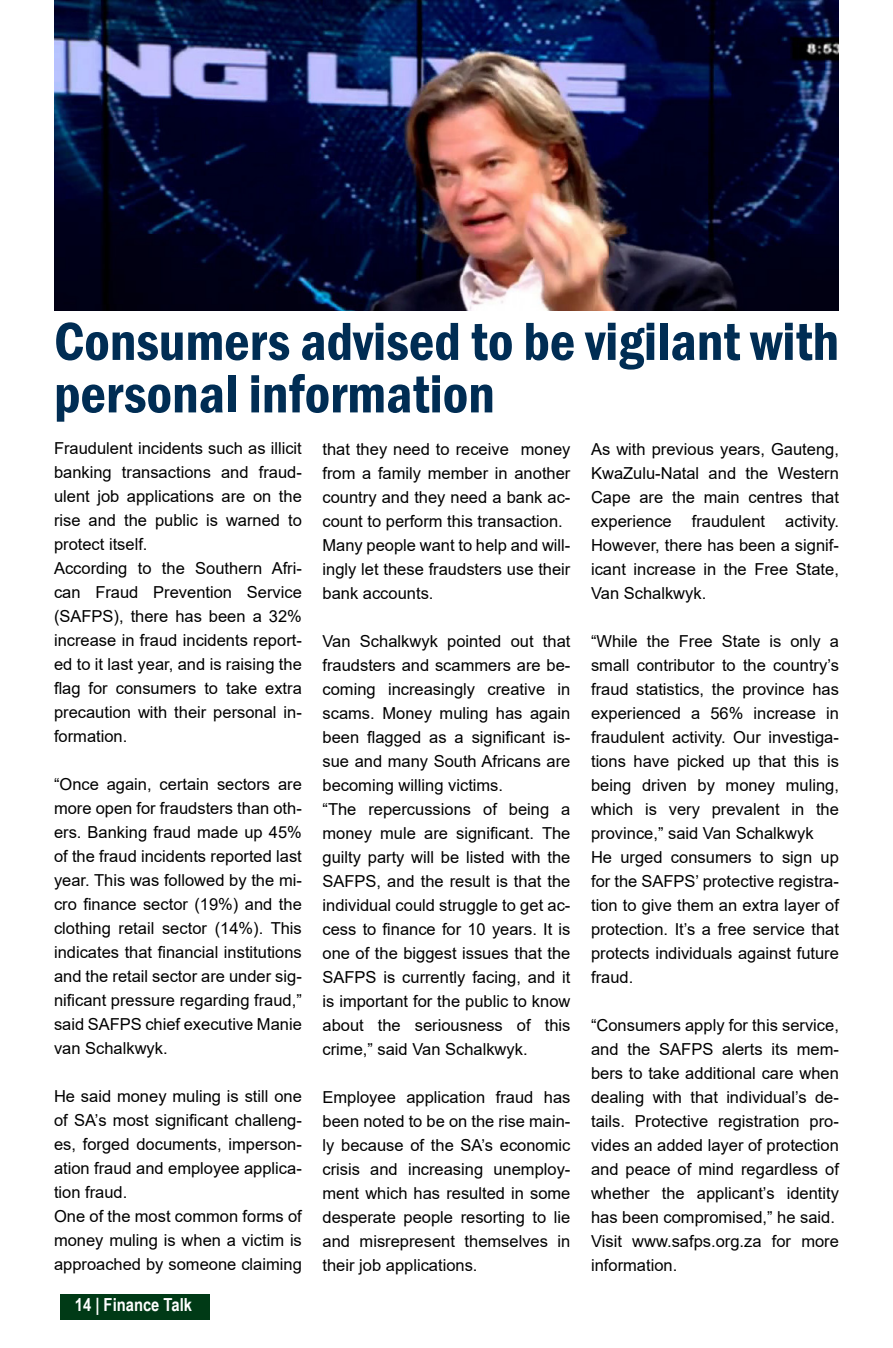
<style>
.page{position:relative;width:893px;height:1348px;background:#fff}
.page>*{position:absolute;margin:0;border:0;box-sizing:border-box;transform-origin:0 0}
.t1{font:600 condensed 55.5px/52.5px "Franklin Gothic";color:#002d54}
.t2{font:700 18px "Arial Narrow";color:#fff}
.t3{font:16.5px/24px "Arial";color:#000;text-align:justify}
</style>
<div class="page">
<img style="left:54px;top:0;width:785px;height:310px">
<div style="left:60px;top:1294px;width:149px;height:25px;background:#003a16"></div>
<p class="t1" style="left:54px;top:314px;width:786px">Consumers advised to be vigilant with personal information</p>
<p class="t3" style="left:54px;top:436px;width:249px">Fraudulent incidents such as illicit banking transactions and fraud&shy;ulent job applications are on the rise and the public is warned to protect itself.</p>
<p class="t3" style="left:54px;top:556px;width:249px">According to the Southern Afri&shy;can Fraud Prevention Service (SAFPS), there has been a 32% increase in fraud incidents report&shy;ed to it last year, and is raising the flag for consumers to take extra precaution with their personal in&shy;formation.</p>
<p class="t3" style="left:54px;top:772px;width:249px">“Once again, certain sectors are more open for fraudsters than oth&shy;ers. Banking fraud made up 45% of the fraud incidents reported last year. This was followed by the mi&shy;cro finance sector (19%) and the clothing retail sector (14%). This indicates that financial institutions and the retail sector are under sig&shy;nificant pressure regarding fraud,” said SAFPS chief executive Manie van Schalkwyk.</p>
<p class="t3" style="left:54px;top:1084px;width:249px">He said money muling is still one of SA’s most significant challeng&shy;es, forged documents, imperson&shy;ation fraud and employee applica&shy;tion fraud.</p>
<p class="t3" style="left:54px;top:1204px;width:249px">One of the most common forms of money muling is when a victim is approached by someone claiming</p>
<p class="t2" style="left:75px;top:1290px;width:119px">14 | Finance Talk</p>
<p class="t3" style="left:323px;top:437px;width:249px">that they need to receive money from a family member in another country and they need a bank ac&shy;count to perform this transaction.</p>
<p class="t3" style="left:323px;top:533px;width:249px">Many people want to help and will&shy;ingly let these fraudsters use their bank accounts.</p>
<p class="t3" style="left:323px;top:629px;width:249px">Van Schalkwyk pointed out that fraudsters and scammers are be&shy;coming increasingly creative in scams. Money muling has again been flagged as a significant is&shy;sue and many South Africans are becoming willing victims.</p>
<p class="t3" style="left:323px;top:797px;width:249px">“The repercussions of being a money mule are significant. The guilty party will be listed with the SAFPS, and the result is that the individual could struggle to get ac&shy;cess to finance for 10 years. It is one of the biggest issues that the SAFPS is currently facing, and it is important for the public to know about the seriousness of this crime,” said Van Schalkwyk.</p>
<p class="t3" style="left:323px;top:1085px;width:249px">Employee application fraud has been noted to be on the rise main&shy;ly because of the SA’s economic crisis and increasing unemploy&shy;ment which has resulted in some desperate people resorting to lie and misrepresent themselves in their job applications.</p>
<p class="t3" style="left:591px;top:437px;width:249px">As with previous years, Gauteng, KwaZulu-Natal and the Western Cape are the main centres that experience fraudulent activity.<br>However, there has been a signif&shy;icant increase in the Free State, Van Schalkwyk.</p>
<p class="t3" style="left:591px;top:629px;width:249px">“While the Free State is only a small contributor to the country’s fraud statistics, the province has experienced a 56% increase in fraudulent activity. Our investiga&shy;tions have picked up that this is being driven by money muling, which is very prevalent in the province,” said Van Schalkwyk</p>
<p class="t3" style="left:591px;top:845px;width:249px">He urged consumers to sign up for the SAFPS’ protective registra&shy;tion to give them an extra layer of protection. It’s a free service that protects individuals against future fraud.</p>
<p class="t3" style="left:591px;top:1013px;width:249px">“Consumers apply for this service, and the SAFPS alerts its mem&shy;bers to take additional care when dealing with that individual’s de&shy;tails. Protective registration pro&shy;vides an added layer of protection and peace of mind regardless of whether the applicant’s identity has been compromised,” he said.</p>
<p class="t3" style="left:591px;top:1229px;width:249px">Visit www.safps.org.za for more information.</p>
</div>
